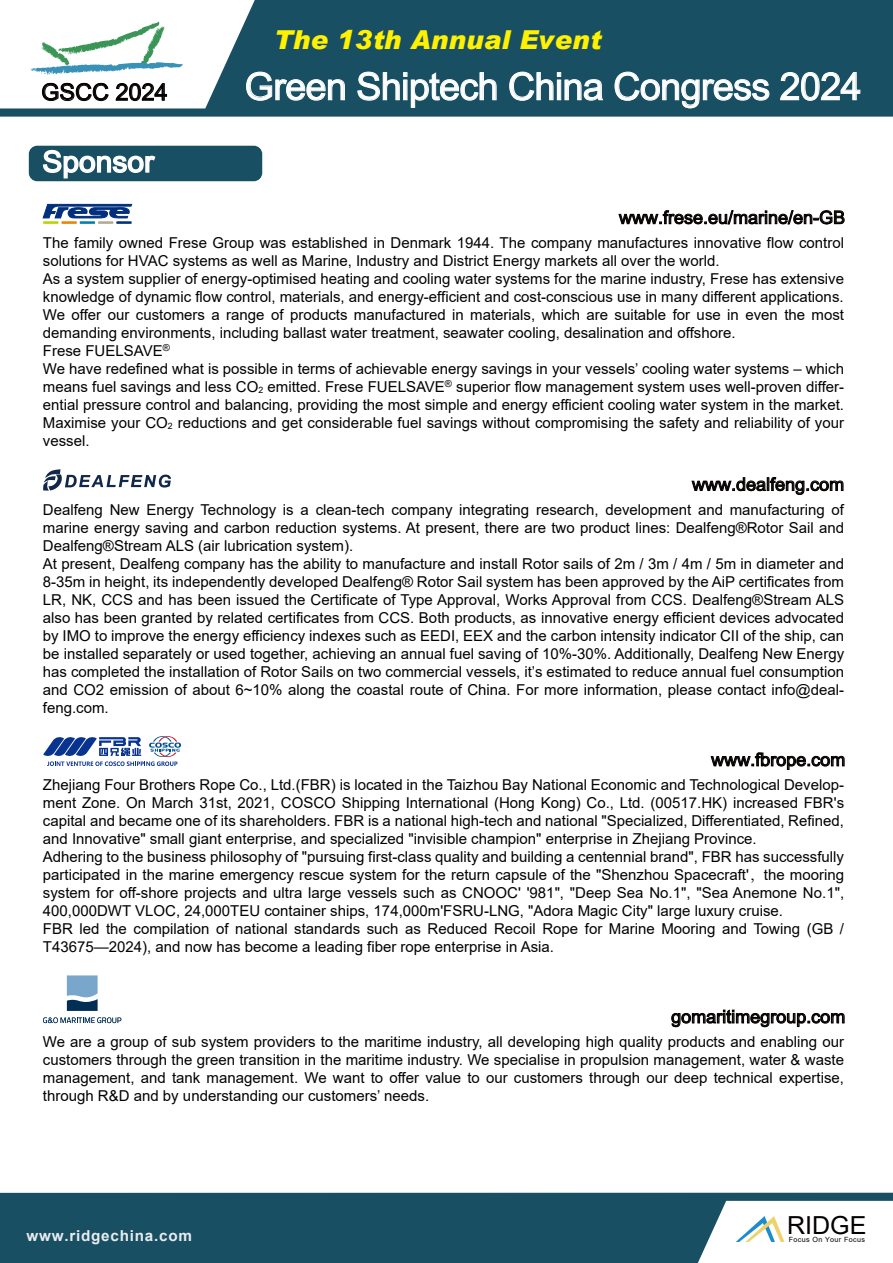
<style>
.page{position:relative;width:893px;height:1263px;background:#fff}
.page>*{position:absolute;margin:0;border:0;box-sizing:border-box;transform-origin:0 0}
.t1{font:37.95px "Arial";letter-spacing:-.02em;color:#fff}
.t2{font:29.25px "Arial";color:#fff}
.t3{font:italic 900 26.1px "Arial";letter-spacing:.01em;color:#fff100}
.t4{font:24.9px "Arial";color:#040000}
.t5{font:23.25px "Arial";color:#040000}
.t6{font:18px "Arial";color:#040000}
.t7{font:700 15.15px "Arial";letter-spacing:.05em;color:#fff}
.t8{font:15px/18px "Arial";color:#040000}
.t9{font:7.2px "Arial";letter-spacing:.05em;color:#040000}
.s1{font-size:8.7px}
.s2{font-family:"Adobe Song Std";font-weight:300}
</style>
<div class="page">
<svg style="left:692px;top:477px;width:151px;height:18px"></svg>
<svg style="left:43px;top:469px;width:128px;height:22px"></svg>
<svg style="left:711px;top:752px;width:133px;height:18px"></svg>
<svg style="left:43px;top:736px;width:138px;height:30px"></svg>
<div style="left:29px;top:146px;width:233px;height:35px;background:#194f63;border-radius:8px"></div>
<svg style="left:43px;top:149px;width:113px;height:30px"></svg>
<svg style="left:0;top:0;width:893px;height:117px;fill:#194f63"></svg>
<svg style="left:246px;top:71px;width:99px;height:30px;background:#457181"></svg>
<svg style="left:357px;top:71px;width:140px;height:37px;background:#3f6c7d"></svg>
<svg style="left:509px;top:71px;width:95px;height:30px;background:#447080"></svg>
<svg style="left:614px;top:71px;width:156px;height:37px;background:#3c6a7b"></svg>
<svg style="left:780px;top:72px;width:81px;height:29px;background:#4a7484"></svg>
<svg style="left:42px;top:83px;width:67px;height:18px"></svg>
<svg style="left:115px;top:83px;width:52px;height:18px"></svg>
<svg style="left:29px;top:21px;width:154px;height:54px"></svg>
<svg style="left:0;top:1193px;width:893px;height:70px;fill:#194f63"></svg>
<svg style="left:736px;top:1216px;width:48px;height:26px"></svg>
<svg style="left:619px;top:210px;width:225px;height:14px"></svg>
<hr style="left:43px;top:221px;width:16px;height:3px;background:#bad300">
<hr style="left:61px;top:221px;width:16px;height:3px;background:#f08300">
<hr style="left:80px;top:221px;width:15px;height:3px;background:#0080af">
<hr style="left:98px;top:221px;width:15px;height:3px;background:#b3ab91">
<hr style="left:116px;top:221px;width:16px;height:3px;background:#002f7d">
<svg style="left:43px;top:204px;width:89px;height:14px"></svg>
<svg style="left:671px;top:1010px;width:173px;height:17px"></svg>
<svg style="left:67px;top:975px;width:31px;height:36px"></svg>
<svg style="left:43px;top:1017px;width:78px;height:6px"></svg>
<h3 class="t5" style="left:41px;top:76px;width:128px">GSCC 2024</h3>
<h2 class="t2" style="left:42px;top:141px;width:113px">Sponsor</h2>
<h3 class="t3" style="left:274px;top:23px;width:329px">The 13th Annual Event</h3>
<h1 class="t1" style="left:245px;top:60px;width:619px">Green Shiptech China Congress 2024</h1>
<p class="t6" style="left:619px;top:205px;width:228px">www.frese.eu/marine/en-GB</p>
<p class="t8" style="left:43px;top:234px;width:803px">The family owned Frese Group was established in Denmark 1944. The company manufactures innovative flow control solutions for HVAC systems as well as Marine, Industry and District Energy markets all over the world.<br>As a system supplier of energy-optimised heating and cooling water systems for the marine industry, Frese has extensive knowledge of dynamic flow control, materials, and energy-efficient and cost-conscious use in many different applications.<br>We offer our customers a range of products manufactured in materials, which are suitable for use in even the most demanding environments, including ballast water treatment, seawater cooling, desalination and offshore.<br>Frese FUELSAVE<sup>®<br></sup>We have redefined what is possible in terms of achievable energy savings in your vessels’ cooling water systems – which means fuel savings and less CO<span class="s1">2</span> emitted. Frese FUELSAVE<sup>®</sup> superior flow management system uses well-proven differ&shy;ential pressure control and balancing, providing the most simple and energy efficient cooling water system in the market.<br>Maximise your CO<span class="s1">2</span> reductions and get considerable fuel savings without compromising the safety and reliability of your vessel.</p>
<p class="t6" style="left:692px;top:472px;width:154px">www.dealfeng.com</p>
<p class="t8" style="left:43px;top:500px;width:803px">Dealfeng New Energy Technology is a clean-tech company integrating research, development and manufacturing of marine energy saving and carbon reduction systems. At present, there are two product lines: Dealfeng®Rotor Sail and Dealfeng®Stream ALS (air lubrication system).<br>At present, Dealfeng company has the ability to manufacture and install Rotor sails of 2m / 3m / 4m / 5m in diameter and 8-35m in height, its independently developed Dealfeng® Rotor Sail system has been approved by the AiP certificates from LR, NK, CCS and has been issued the Certificate of Type Approval, Works Approval from CCS. Dealfeng®Stream ALS also has been granted by related certificates from CCS. Both products, as innovative energy efficient devices advocated by IMO to improve the energy efficiency indexes such as EEDI, EEX and the carbon intensity indicator CII of the ship, can be installed separately or used together, achieving an annual fuel saving of 10%-30%. Additionally, Dealfeng New Energy has completed the installation of Rotor Sails on two commercial vessels, it’s estimated to reduce annual fuel consumption and CO2 emission of about 6~10% along the coastal route of China. For more information, please contact info@deal&shy;feng.com.</p>
<p class="t6" style="left:711px;top:747px;width:136px">www.fbrope.com</p>
<p class="t8" style="left:43px;top:776px;width:803px">Zhejiang Four Brothers Rope Co., Ltd.(FBR) is located in the Taizhou Bay National Economic and Technological Develop&shy;ment Zone. On March 31st, 2021, COSCO Shipping International (Hong Kong) Co., Ltd. (00517.HK) increased FBR's capital and became one of its shareholders. FBR is a national high-tech and national "Specialized, Differentiated, Refined, and Innovative" small giant enterprise, and specialized "invisible champion" enterprise in Zhejiang Province.<br>Adhering to the business philosophy of "pursuing first-class quality and building a centennial brand", FBR has successfully participated in the marine emergency rescue system for the return capsule of the "Shenzhou Spacecraft'<span class="s2">，</span>the mooring system for off-shore projects and ultra large vessels such as CNOOC' '981", "Deep Sea No.1", "Sea Anemone No.1", 400,000DWT VLOC, 24,000TEU container ships, 174,000m'FSRU-LNG, "Adora Magic City" large luxury cruise.<br>FBR led the compilation of national standards such as Reduced Recoil Rope for Marine Mooring and Towing (GB / T43675—2024), and now has become a leading fiber rope enterprise in Asia.</p>
<p class="t6" style="left:671px;top:1004px;width:176px">gomaritimegroup.com</p>
<p class="t8" style="left:43px;top:1033px;width:803px;text-align:justify">We are a group of sub system providers to the maritime industry, all developing high quality products and enabling our customers through the green transition in the maritime industry. We specialise in propulsion management, water &amp; waste management, and tank management. We want to offer value to our customers through our deep technical expertise, through R&amp;D and by understanding our customers’ needs.</p>
<p class="t7" style="left:26px;top:1225px;width:167px">www.ridgechina.com</p>
<h3 class="t4" style="left:787px;top:1208px;width:81px">RIDGE</h3>
<p class="t9" style="left:789px;top:1235px;width:78px">Focus On Your Focus</p>
</div>
